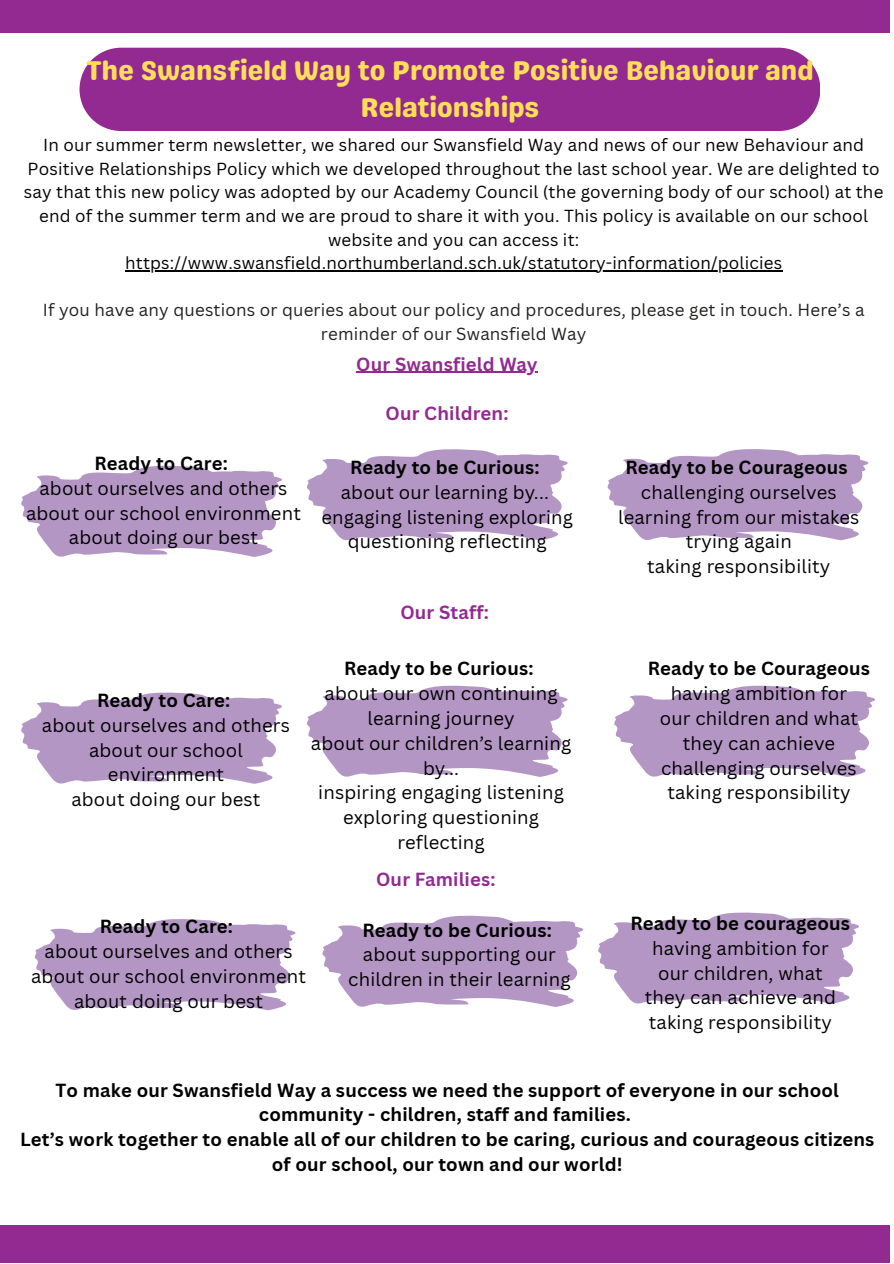
<style>
.page{position:relative;width:894px;height:1264px;background:#fff}
.page>*{position:absolute;margin:0;border:0;box-sizing:border-box;transform-origin:0 0}
.t1{font:27px/37.2px "Genty Sans";color:#ffde59;text-align:center}
.t2{font:18.45px/24.8px "Canva Sans";letter-spacing:.01em;color:#000;text-align:center}
.t3{font:700 18.45px/24.8px "Canva Sans";letter-spacing:.01em;color:#000;text-align:center}
.t4{font:700 18.45px "Canva Sans";letter-spacing:.01em;color:#932a91}
.t5{font:16.95px/23.7px "Canva Sans";letter-spacing:.01em;color:#000;text-align:center}
.t6{font:16.95px/23.7px "Canva Sans";letter-spacing:.01em;color:#21211f;text-align:center}
</style>
<div class="page">
<div style="left:0;top:1225px;width:888px;height:37px;background:#932a91"></div>
<div style="left:0;top:0;width:888px;height:33px;background:#932a91"></div>
<div style="left:79px;top:48px;width:741px;height:83px;background:#932a91"></div>
<hr style="left:125px;top:270px;width:657px;height:1px;background:#000">
<hr style="left:356px;top:371px;width:181px;height:2px;background:#932a91">
<svg style="left:21px;top:465px;width:261px;height:92px"></svg>
<svg style="left:307px;top:449px;width:261px;height:92px"></svg>
<svg style="left:607px;top:449px;width:262px;height:92px"></svg>
<svg style="left:21px;top:692px;width:261px;height:92px"></svg>
<svg style="left:307px;top:685px;width:261px;height:92px"></svg>
<svg style="left:614px;top:685px;width:261px;height:92px"></svg>
<svg style="left:34px;top:919px;width:262px;height:92px"></svg>
<svg style="left:322px;top:915px;width:262px;height:92px"></svg>
<svg style="left:598px;top:912px;width:261px;height:92px"></svg>
<p class="t1" style="left:86px;top:52px;width:729px">The Swansfield Way to Promote Positive Behaviour and<br>Relationships</p>
<h1 class="t5" style="left:24px;top:133px;width:860px">In our summer term newsletter, we shared our Swansfield Way and news of our new Behaviour and Positive Relationships Policy which we developed throughout the last school year. We are delighted to say that this new policy was adopted by our Academy Council (the governing body of our school) at the end of the summer term and we are proud to share it with you. This policy is available on our school website and you can access it: https://www.swansfield.northumberland.sch.uk/statutory-information/policies</h1>
<p class="t6" style="left:43px;top:298px;width:822px">If you have any questions or queries about our policy and procedures, please get in touch. Here’s a reminder of our Swansfield Way</p>
<p class="t4" style="left:356px;top:351px;width:183px">Our Swansfield Way</p>
<p class="t4" style="left:385px;top:400px;width:124px">Our Children:</p>
<p class="t3" style="left:95px;top:450px;width:135px">Ready to Care:</p>
<h2 class="t2" style="left:39px;top:475px;width:249px">about ourselves and others</h2>
<h3 class="t2" style="left:26px;top:500px;width:276px">about our school environment</h3>
<p class="t2" style="left:69px;top:524px;width:190px">about doing our best</p>
<p class="t3" style="left:350px;top:454px;width:191px">Ready to be Curious:</p>
<p class="t2" style="left:341px;top:479px;width:209px">about our learning by...</p>
<p class="t2" style="left:321px;top:504px;width:253px">engaging listening exploring</p>
<p class="t2" style="left:347px;top:529px;width:200px">questioning reflecting</p>
<p class="t3" style="left:625px;top:454px;width:224px">Ready to be Courageous</p>
<p class="t2" style="left:640px;top:479px;width:197px">challenging ourselves</p>
<p class="t2" style="left:618px;top:504px;width:243px">learning from our mistakes</p>
<p class="t2" style="left:685px;top:529px;width:107px">trying again</p>
<p class="t2" style="left:647px;top:553px;width:185px">taking responsibility</p>
<p class="t3" style="left:97px;top:687px;width:135px">Ready to Care:</p>
<p class="t2" style="left:42px;top:712px;width:249px">about ourselves and others</p>
<p class="t2" style="left:89px;top:737px;width:155px">about our school environment</p>
<p class="t2" style="left:71px;top:786px;width:190px">about doing our best</p>
<p class="t4" style="left:400px;top:599px;width:90px">Our Staff:</p>
<p class="t3" style="left:344px;top:656px;width:191px">Ready to be Curious:</p>
<h3 class="t2" style="left:324px;top:680px;width:234px">about our own continuing learning journey</h3>
<p class="t2" style="left:311px;top:730px;width:262px">about our children’s learning by...</p>
<p class="t2" style="left:318px;top:779px;width:247px">inspiring engaging listening</p>
<p class="t2" style="left:343px;top:804px;width:197px">exploring questioning reflecting</p>
<p class="t4" style="left:376px;top:866px;width:121px">Our Families:</p>
<p class="t3" style="left:100px;top:913px;width:135px">Ready to Care:</p>
<p class="t2" style="left:45px;top:938px;width:249px">about ourselves and others</p>
<h3 class="t2" style="left:31px;top:963px;width:276px">about our school environment</h3>
<p class="t2" style="left:74px;top:988px;width:190px">about doing our best</p>
<p class="t3" style="left:362px;top:917px;width:191px">Ready to be Curious:</p>
<p class="t2" style="left:348px;top:941px;width:224px">about supporting our children in their learning</p>
<p class="t3" style="left:647px;top:656px;width:224px">Ready to be Courageous</p>
<p class="t2" style="left:670px;top:680px;width:178px">having ambition for</p>
<p class="t2" style="left:659px;top:705px;width:200px">our children and what</p>
<p class="t2" style="left:682px;top:730px;width:154px">they can achieve</p>
<p class="t2" style="left:661px;top:755px;width:197px">challenging ourselves</p>
<p class="t2" style="left:667px;top:779px;width:185px">taking responsibility</p>
<p class="t3" style="left:630px;top:910px;width:221px">Ready to be courageous</p>
<p class="t2" style="left:652px;top:935px;width:178px">having ambition for</p>
<p class="t2" style="left:658px;top:960px;width:166px">our children, what</p>
<p class="t2" style="left:644px;top:984px;width:193px">they can achieve and</p>
<p class="t2" style="left:648px;top:1009px;width:185px">taking responsibility</p>
<p class="t3" style="left:20px;top:1076px;width:855px">To make our Swansfield Way a success we need the support of everyone in our school community - children, staff and families.<br>Let’s work together to enable all of our children to be caring, curious and courageous citizens of our school, our town and our world!</p>
</div>
